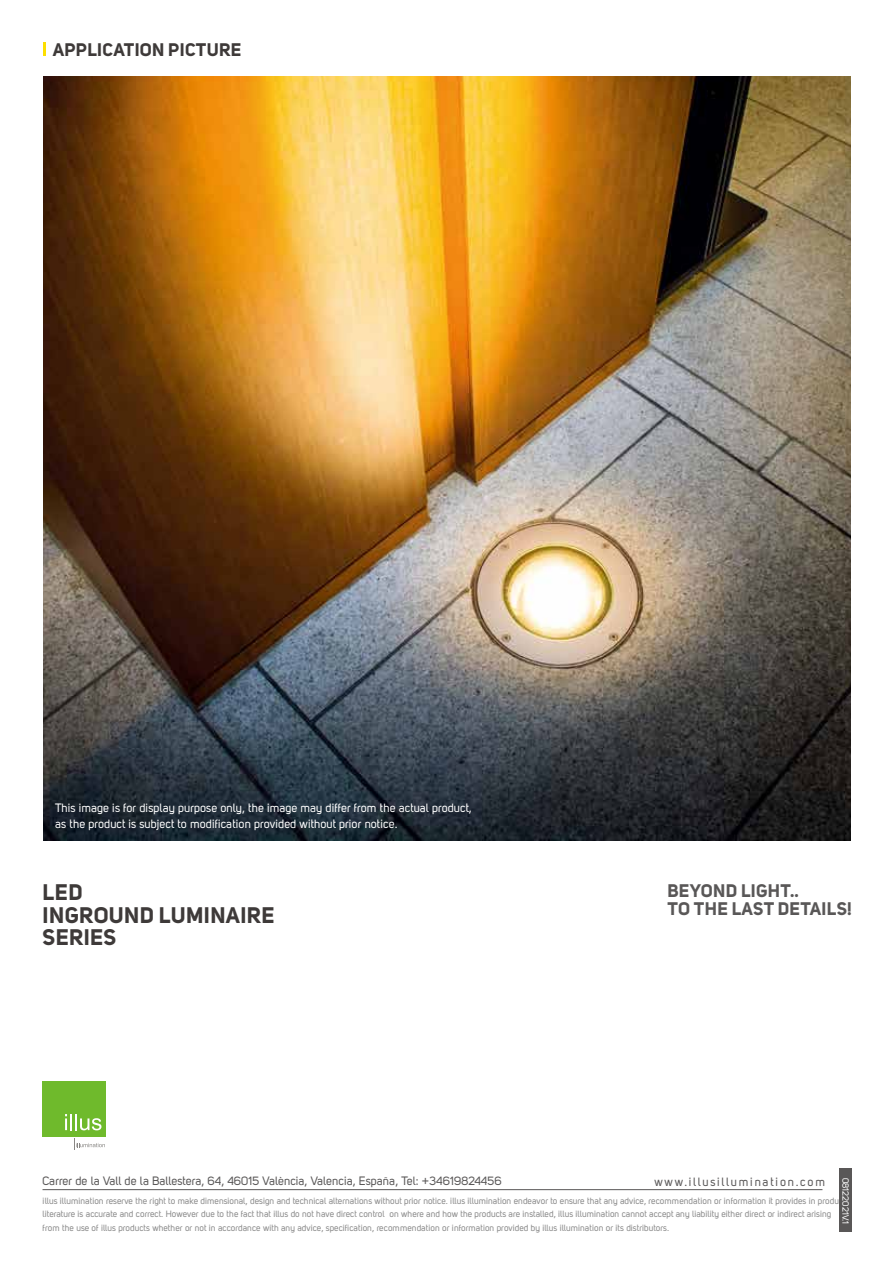
<style>
.page{position:relative;width:893px;height:1263px;background:#fff}
.page>*{position:absolute;margin:0;border:0;box-sizing:border-box;transform-origin:0 0}
.t1{font:700 22.35px/22.5px "Uni Sans";letter-spacing:.02em;color:#3e3a39}
.t2{font:700 18px/18px "Uni Sans";letter-spacing:.02em;color:#595757}
.t3{font:700 18px "Uni Sans";letter-spacing:.02em;color:#3e3a39}
.t4{font:12px/16.2px "Uni Sans Regular";color:#fff}
.t5{font:12px "Uni Sans Regular";color:#595757}
.t6{font:12px "Uni Sans Regular";letter-spacing:.14em;color:#595757}
.t7{font:9px/13.5px "Uni Sans Regular";color:#898989}
.t8{font:9px "Uni Sans Regular";color:#fff}
</style>
<div class="page">
<img style="left:43px;top:77px;width:808px;height:763px">
<svg style="left:43px;top:43px;width:3px;height:13px"></svg>
<div style="left:43px;top:1081px;width:63px;height:56px;background:#6fba2c"></div>
<svg style="left:65px;top:1114px;width:36px;height:16px"></svg>
<svg style="left:74px;top:1138px;width:31px;height:12px"></svg>
<hr style="left:43px;top:1189px;width:779px;height:1px;background:#595757">
<div style="left:839px;top:1168px;width:13px;height:64px;background:#595757"></div>
<h2 class="t3" style="left:53px;top:38px;width:190px">APPLICATION PICTURE</h2>
<h3 class="t4" style="left:55px;top:799px;width:418px">This image is for display purpose only, the image may differ from the actual product, as the product is subject to modification provided without prior notice.</h3>
<h1 class="t1" style="left:43px;top:881px;width:233px">LED<br>INGROUND LUMINAIRE<br>SERIES</h1>
<h2 class="t2" style="left:667px;top:882px;width:186px">BEYOND LIGHT..<br>TO THE LAST DETAILS!</h2>
<h3 class="t5" style="left:42px;top:1174px;width:461px">Carrer de la Vall de la Ballestera, 64, 46015 València, Valencia, España, Tel: +34619824456</h3>
<p class="t7" style="left:43px;top:1194px;width:804px">illus illumination reserve the right to make dimensional, design and technical alternations without prior notice. illus illumination endeavor to ensure that any advice, recommendation or information it provides in product literature is accurate and correct. However due to the fact that illus do not have direct control on where and how the products are installed, illus illumination cannot accept any liability either direct or indirect arising from the use of illus products whether or not in accordance with any advice, specification, recommendation or information provided by illus illumination or its distributors.</p>
<h3 class="t6" style="left:654px;top:1174px;width:172px">www.illusillumination.com</h3>
<p class="t8" style="left:851px;top:1178px;width:48px;rotate:90deg">08122021V.1</p>
</div>
